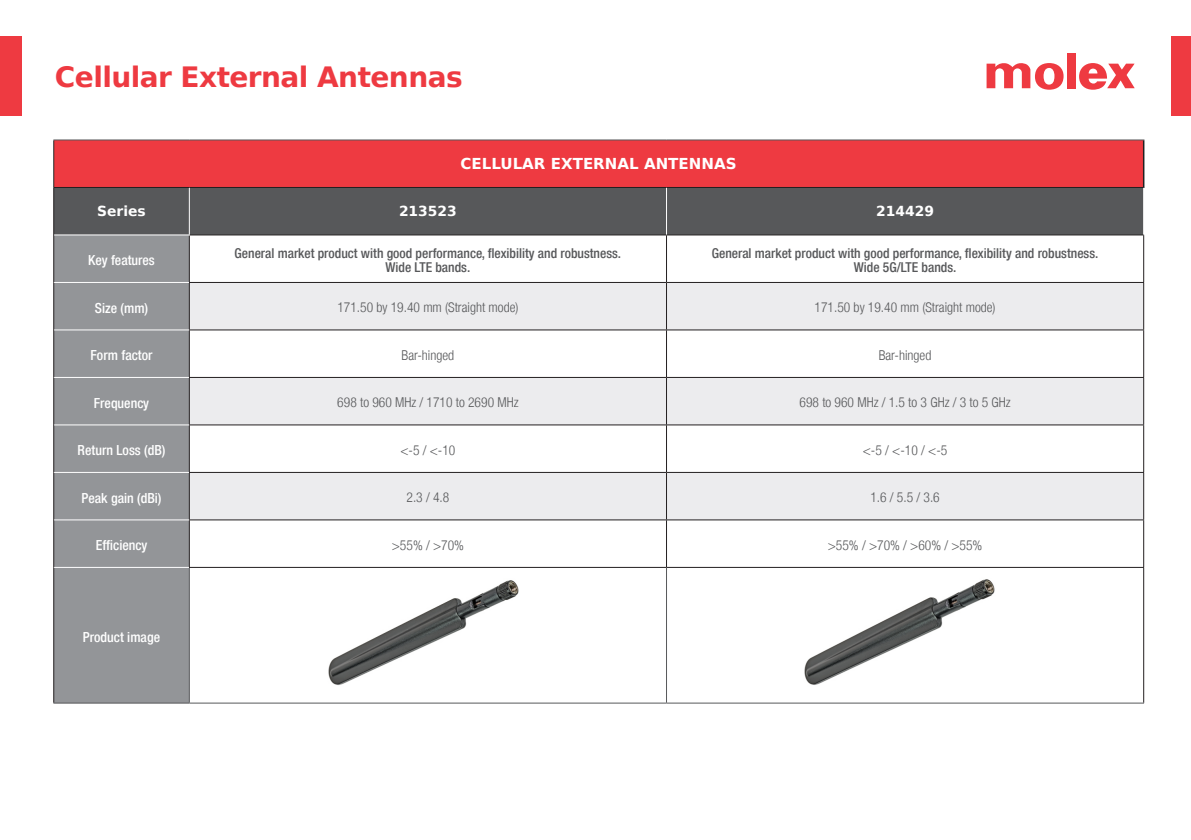
<style>
.page{position:relative;width:1191px;height:840px;background:#fff}
.page>*{position:absolute;margin:0;border:0;box-sizing:border-box;transform-origin:0 0}
.Major_Head{font:700 28px "Bitstream Vera Sans";letter-spacing:-.02em;color:#ee3a41}
.table_body{font:700 15px "Bitstream Vera Sans";color:#fff}
.table_body-2{font:500 condensed 13.8px "Helvetica Neue LT";color:#fff}
.table_body-3{font:700 13.8px "Bitstream Vera Sans";color:#fff}
.table_body-4{font:300 condensed 13.6px "Helvetica Neue LT";color:#57585a}
.table_body-5{font:500 condensed 13.6px/14.4px "Helvetica Neue LT";color:#57585a;text-align:center}
</style>
<div class="page">
<div style="left:0;top:36px;width:21px;height:80px;background:#ee3a41"></div>
<div style="left:1172px;top:36px;width:19px;height:80px;background:#ee3a41"></div>
<div style="left:1066px;top:53px;width:9px;height:35px;background:#ee3a41"></div>
<svg style="left:986px;top:63px;width:77px;height:27px"></svg>
<svg style="left:1079px;top:63px;width:55px;height:27px"></svg>
<div style="left:54px;top:140px;width:1089px;height:47px;background:#ee3a41"></div>
<div style="left:54px;top:188px;width:1089px;height:46px;background:#57585a"></div>
<svg style="left:54px;top:235px;width:135px;height:467px;background:#909295"></svg>
<svg style="left:190px;top:235px;width:953px;height:333px"></svg>
<svg style="left:190px;top:283px;width:953px;height:236px;fill:#ececee"></svg>
<hr style="left:1143px;top:140px;width:1px;height:47px;background:#231f20">
<hr style="left:53px;top:140px;width:1px;height:47px;background:#231f20">
<hr style="left:53px;top:187px;width:136px;height:1px;background:#231f20">
<hr style="left:53px;top:188px;width:1px;height:47px;background:#231f20">
<hr style="left:53px;top:235px;width:1px;height:47px;background:#231f20">
<hr style="left:189px;top:235px;width:1px;height:47px;background:#231f20">
<hr style="left:53px;top:282px;width:1px;height:48px;background:#231f20">
<hr style="left:189px;top:283px;width:1px;height:46px;background:#231f20">
<hr style="left:53px;top:330px;width:1px;height:47px;background:#231f20">
<hr style="left:189px;top:330px;width:1px;height:47px;background:#231f20">
<hr style="left:53px;top:377px;width:1px;height:47px;background:#231f20">
<hr style="left:189px;top:377px;width:1px;height:47px;background:#231f20">
<hr style="left:53px;top:424px;width:1px;height:48px;background:#231f20">
<hr style="left:189px;top:425px;width:1px;height:47px;background:#231f20">
<hr style="left:53px;top:472px;width:1px;height:47px;background:#231f20">
<hr style="left:189px;top:472px;width:1px;height:47px;background:#231f20">
<hr style="left:53px;top:519px;width:1px;height:48px;background:#231f20">
<hr style="left:189px;top:520px;width:1px;height:46px;background:#231f20">
<hr style="left:53px;top:567px;width:1px;height:135px;background:#231f20">
<hr style="left:1143px;top:567px;width:1px;height:135px;background:#231f20">
<hr style="left:53px;top:139px;width:136px;height:1px;background:#57585a">
<hr style="left:189px;top:139px;width:477px;height:1px;background:#57585a">
<hr style="left:666px;top:139px;width:478px;height:1px;background:#57585a">
<hr style="left:189px;top:702px;width:477px;height:1px;background:#57585a">
<hr style="left:666px;top:702px;width:478px;height:1px;background:#57585a">
<hr style="left:189px;top:567px;width:1px;height:135px;background:#57585a">
<hr style="left:666px;top:567px;width:1px;height:135px;background:#57585a">
<hr style="left:53px;top:702px;width:136px;height:1px;background:#57585a">
<hr style="left:189px;top:187px;width:477px;height:1px;background:#231f20">
<hr style="left:666px;top:187px;width:478px;height:1px;background:#231f20">
<hr style="left:190px;top:234px;width:476px;height:1px;background:#231f20">
<hr style="left:666px;top:234px;width:478px;height:1px;background:#231f20">
<hr style="left:666px;top:235px;width:1px;height:47px;background:#231f20">
<hr style="left:1143px;top:235px;width:1px;height:47px;background:#231f20">
<hr style="left:189px;top:282px;width:477px;height:1px;background:#231f20">
<hr style="left:666px;top:282px;width:478px;height:1px;background:#231f20">
<hr style="left:666px;top:283px;width:1px;height:46px;background:#231f20">
<hr style="left:1143px;top:283px;width:1px;height:46px;background:#231f20">
<hr style="left:189px;top:329px;width:477px;height:1px;background:#231f20">
<hr style="left:666px;top:329px;width:478px;height:1px;background:#231f20">
<hr style="left:666px;top:330px;width:1px;height:47px;background:#231f20">
<hr style="left:1143px;top:330px;width:1px;height:47px;background:#231f20">
<hr style="left:189px;top:377px;width:477px;height:1px;background:#231f20">
<hr style="left:666px;top:377px;width:478px;height:1px;background:#231f20">
<hr style="left:666px;top:377px;width:1px;height:47px;background:#231f20">
<hr style="left:1143px;top:377px;width:1px;height:47px;background:#231f20">
<hr style="left:189px;top:424px;width:477px;height:1px;background:#231f20">
<hr style="left:666px;top:424px;width:478px;height:1px;background:#231f20">
<hr style="left:666px;top:425px;width:1px;height:47px;background:#231f20">
<hr style="left:1143px;top:425px;width:1px;height:47px;background:#231f20">
<hr style="left:189px;top:472px;width:477px;height:1px;background:#231f20">
<hr style="left:666px;top:472px;width:478px;height:1px;background:#231f20">
<hr style="left:666px;top:472px;width:1px;height:47px;background:#231f20">
<hr style="left:1143px;top:472px;width:1px;height:47px;background:#231f20">
<hr style="left:189px;top:519px;width:477px;height:1px;background:#231f20">
<hr style="left:666px;top:519px;width:478px;height:1px;background:#231f20">
<hr style="left:666px;top:520px;width:1px;height:46px;background:#231f20">
<hr style="left:1143px;top:520px;width:1px;height:46px;background:#231f20">
<hr style="left:189px;top:566px;width:477px;height:1px;background:#231f20">
<hr style="left:666px;top:566px;width:478px;height:1px;background:#231f20">
<hr style="left:189px;top:188px;width:1px;height:46px;background:#fff">
<hr style="left:666px;top:188px;width:1px;height:46px;background:#fff">
<hr style="left:54px;top:282px;width:135px;height:1px;background:#fff">
<hr style="left:54px;top:329px;width:135px;height:1px;background:#fff">
<hr style="left:54px;top:377px;width:135px;height:1px;background:#fff">
<hr style="left:54px;top:424px;width:135px;height:1px;background:#fff">
<hr style="left:54px;top:472px;width:135px;height:1px;background:#fff">
<hr style="left:54px;top:519px;width:135px;height:1px;background:#fff">
<hr style="left:54px;top:566px;width:135px;height:1px;background:#fff">
<img style="left:328px;top:580px;width:191px;height:105px">
<img style="left:804px;top:579px;width:191px;height:106px">
<p class="Major_Head" style="left:55px;top:60px;width:409px">Cellular External Antennas</p>
<p class="table_body" style="left:460px;top:155px;width:277px">CELLULAR EXTERNAL ANTENNAS</p>
<p class="table_body-3" style="left:97px;top:203px;width:50px">Series</p>
<p class="table_body-3" style="left:399px;top:203px;width:59px">213523</p>
<p class="table_body-3" style="left:876px;top:203px;width:59px">214429</p>
<p class="table_body-2" style="left:88px;top:252px;width:68px">Key features</p>
<p class="table_body-5" style="left:235px;top:246px;width:388px">General market product with good performance, flexibility and robustness.<br>Wide LTE bands.</p>
<p class="table_body-5" style="left:712px;top:246px;width:388px">General market product with good performance, flexibility and robustness.<br>Wide 5G/LTE bands.</p>
<p class="table_body-2" style="left:95px;top:299px;width:55px">Size (mm)</p>
<p class="table_body-4" style="left:337px;top:300px;width:183px">171.50 by 19.40 mm (Straight mode)</p>
<p class="table_body-4" style="left:814px;top:300px;width:183px">171.50 by 19.40 mm (Straight mode)</p>
<p class="table_body-2" style="left:91px;top:347px;width:63px">Form factor</p>
<p class="table_body-4" style="left:401px;top:347px;width:54px">Bar-hinged</p>
<p class="table_body-4" style="left:878px;top:347px;width:54px">Bar-hinged</p>
<p class="table_body-2" style="left:94px;top:394px;width:57px">Frequency</p>
<p class="table_body-4" style="left:337px;top:394px;width:183px">698 to 960 MHz / 1710 to 2690 MHz</p>
<p class="table_body-4" style="left:799px;top:394px;width:213px">698 to 960 MHz / 1.5 to 3 GHz / 3 to 5 GHz</p>
<p class="table_body-2" style="left:78px;top:442px;width:89px">Return Loss (dB)</p>
<p class="table_body-4" style="left:400px;top:442px;width:57px">&lt;-5 / &lt;-10</p>
<p class="table_body-4" style="left:863px;top:442px;width:86px">&lt;-5 / &lt;-10 / &lt;-5</p>
<p class="table_body-2" style="left:82px;top:489px;width:81px">Peak gain (dBi)</p>
<p class="table_body-4" style="left:406px;top:489px;width:44px">2.3 / 4.8</p>
<p class="table_body-4" style="left:870px;top:489px;width:71px">1.6 / 5.5 / 3.6</p>
<p class="table_body-2" style="left:96px;top:537px;width:53px">Efficiency</p>
<p class="table_body-4" style="left:392px;top:537px;width:74px">&gt;55% / &gt;70%</p>
<p class="table_body-4" style="left:828px;top:537px;width:156px">&gt;55% / &gt;70% / &gt;60% / &gt;55%</p>
<p class="table_body-2" style="left:83px;top:628px;width:79px">Product image</p>
</div>
